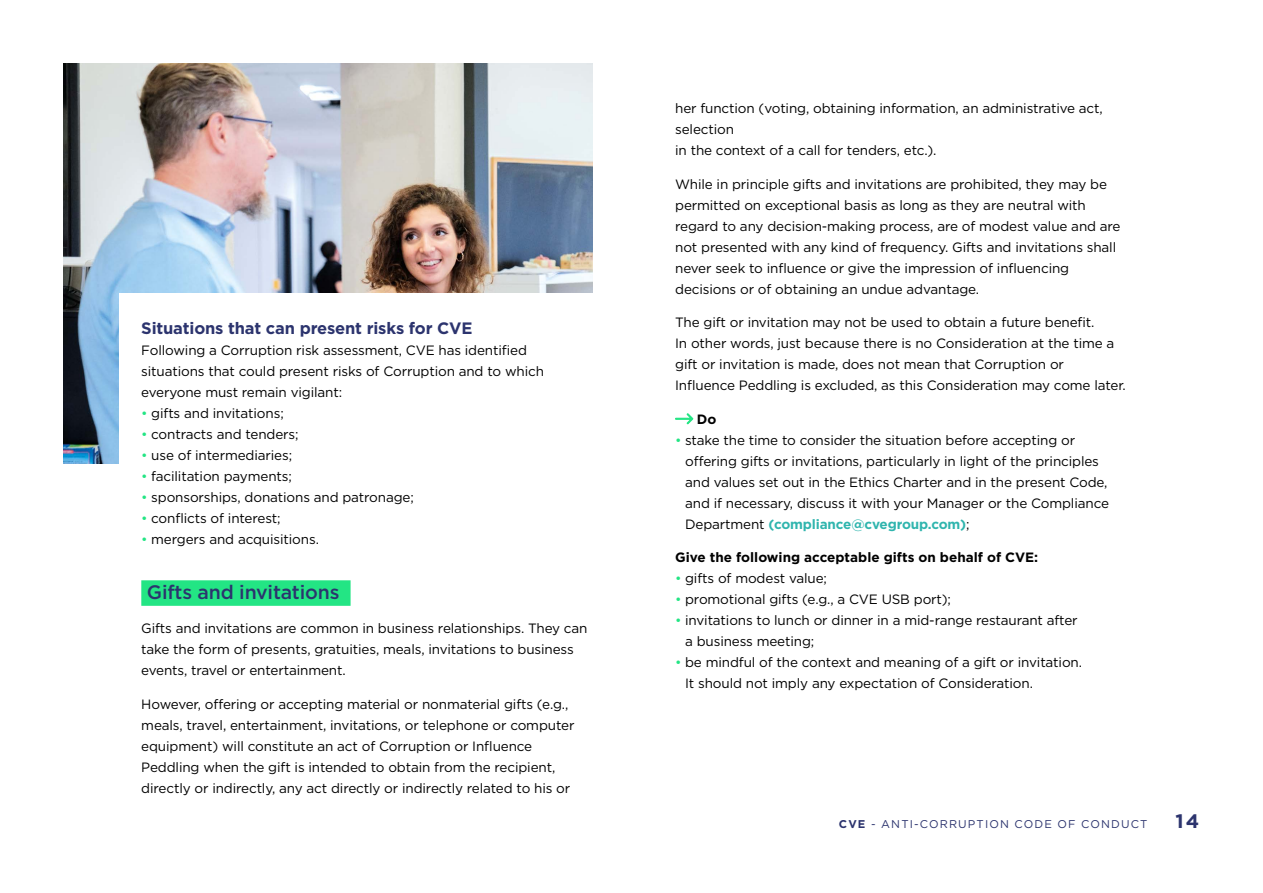
<style>
.page{position:relative;width:1263px;height:893px;background:#fff}
.page>*{position:absolute;margin:0;border:0;box-sizing:border-box;transform-origin:0 0}
.TexteCourant_justif{font:500 19.5px "Gotham";letter-spacing:-.01em;color:#2c346e}
.t1{font:700 19.5px "Gotham";color:#2c346e}
.TexteCourant_justif-2{font:700 16.5px "Gotham";letter-spacing:-.01em;color:#2c346e}
.TexteCourant_justif-3{font:13.5px/21px "Gotham";letter-spacing:-.01em;color:#000}
.TexteCourant_justif-4{font:700 13.5px "Gotham";color:#000}
.t2{font:11.25px "Gotham";letter-spacing:.1em;color:#2c346e}
.s1{color:#23e584}
.s2{font-weight:700;color:#30b5ae}
.s3{font-weight:700}
</style>
<div class="page">
<img style="left:64px;top:64px;width:528px;height:399px">
<svg style="left:675px;top:413px;width:19px;height:12px"></svg>
<div style="left:119px;top:293px;width:498px;height:219px;background:#fff"></div>
<div style="left:141px;top:580px;width:210px;height:26px;background:#23e584"></div>
<p class="TexteCourant_justif-2" style="left:141px;top:317px;width:333px">Situations that can present risks for CVE</p>
<p class="TexteCourant_justif-3" style="left:141px;top:340px;width:404px">Following a Corruption risk assessment, CVE has identified situations that could present risks of Corruption and to which everyone must remain vigilant:</p>
<p class="TexteCourant_justif-3" style="left:141px;top:403px;width:144px"><span class="s1">•</span> gifts and invitations;</p>
<p class="TexteCourant_justif-3" style="left:141px;top:424px;width:159px"><span class="s1">•</span> contracts and tenders;</p>
<p class="TexteCourant_justif-3" style="left:141px;top:445px;width:152px"><span class="s1">•</span> use of intermediaries;</p>
<p class="TexteCourant_justif-3" style="left:141px;top:466px;width:152px"><span class="s1">•</span> facilitation payments;</p>
<p class="TexteCourant_justif-3" style="left:141px;top:487px;width:274px"><span class="s1">•</span> sponsorships, donations and patronage;</p>
<p class="TexteCourant_justif-3" style="left:141px;top:508px;width:141px"><span class="s1">•</span> conflicts of interest;</p>
<p class="TexteCourant_justif-3" style="left:141px;top:529px;width:179px"><span class="s1">•</span> mergers and acquisitions.</p>
<p class="TexteCourant_justif" style="left:147px;top:579px;width:194px">Gifts and invitations</p>
<p class="TexteCourant_justif-3" style="left:141px;top:617px;width:448px">Gifts and invitations are common in business relationships. They can take the form of presents, gratuities, meals, invitations to business events, travel or entertainment.</p>
<p class="TexteCourant_justif-3" style="left:141px;top:693px;width:435px">However, offering or accepting material or nonmaterial gifts (e.g., meals, travel, entertainment, invitations, or telephone or computer equipment) will constitute an act of Corruption or Influence Peddling when the gift is intended to obtain from the recipient, directly or indirectly, any act directly or indirectly related to his or</p>
<p class="TexteCourant_justif-3" style="left:675px;top:97px;width:429px">her function (voting, obtaining information, an administrative act, selection<br>in the context of a call for tenders, etc.).</p>
<p class="TexteCourant_justif-3" style="left:675px;top:173px;width:447px">While in principle gifts and invitations are prohibited, they may be permitted on exceptional basis as long as they are neutral with regard to any decision-making process, are of modest value and are not presented with any kind of frequency. Gifts and invitations shall never seek to influence or give the impression of influencing decisions or of obtaining an undue advantage.</p>
<p class="TexteCourant_justif-3" style="left:675px;top:312px;width:452px">The gift or invitation may not be used to obtain a future benefit.<br>In other words, just because there is no Consideration at the time a gift or invitation is made, does not mean that Corruption or Influence Peddling is excluded, as this Consideration may come later.</p>
<p class="TexteCourant_justif-4" style="left:697px;top:410px;width:21px">Do</p>
<p class="TexteCourant_justif-3" style="left:685px;top:430px;width:425px;text-indent:-10px"><span class="s1">•</span> stake the time to consider the situation before accepting or offering gifts or invitations, particularly in light of the principles and values set out in the Ethics Charter and in the present Code, and if necessary, discuss it with your Manager or the Compliance Department <span class="s2">(compliance@cvegroup.com)</span>;</p>
<p class="TexteCourant_justif-4" style="left:675px;top:548px;width:365px">Give the following acceptable gifts on behalf of CVE:</p>
<p class="TexteCourant_justif-3" style="left:675px;top:567px;width:153px"><span class="s1">•</span> gifts of modest value;</p>
<p class="TexteCourant_justif-3" style="left:675px;top:588px;width:277px"><span class="s1">•</span> promotional gifts (e.g., a CVE USB port);</p>
<p class="TexteCourant_justif-3" style="left:685px;top:609px;width:394px;text-indent:-10px"><span class="s1">•</span> invitations to lunch or dinner in a mid-range restaurant after a business meeting;</p>
<p class="TexteCourant_justif-3" style="left:685px;top:651px;width:398px;text-indent:-10px"><span class="s1">•</span> be mindful of the context and meaning of a gift or invitation.<br>It should not imply any expectation of Consideration.</p>
<p class="t2" style="left:839px;top:817px;width:310px"><span class="s3">CVE</span> - ANTI-CORRUPTION CODE OF CONDUCT</p>
<h1 class="t1" style="left:1175px;top:808px;width:25px">14</h1>
</div>
